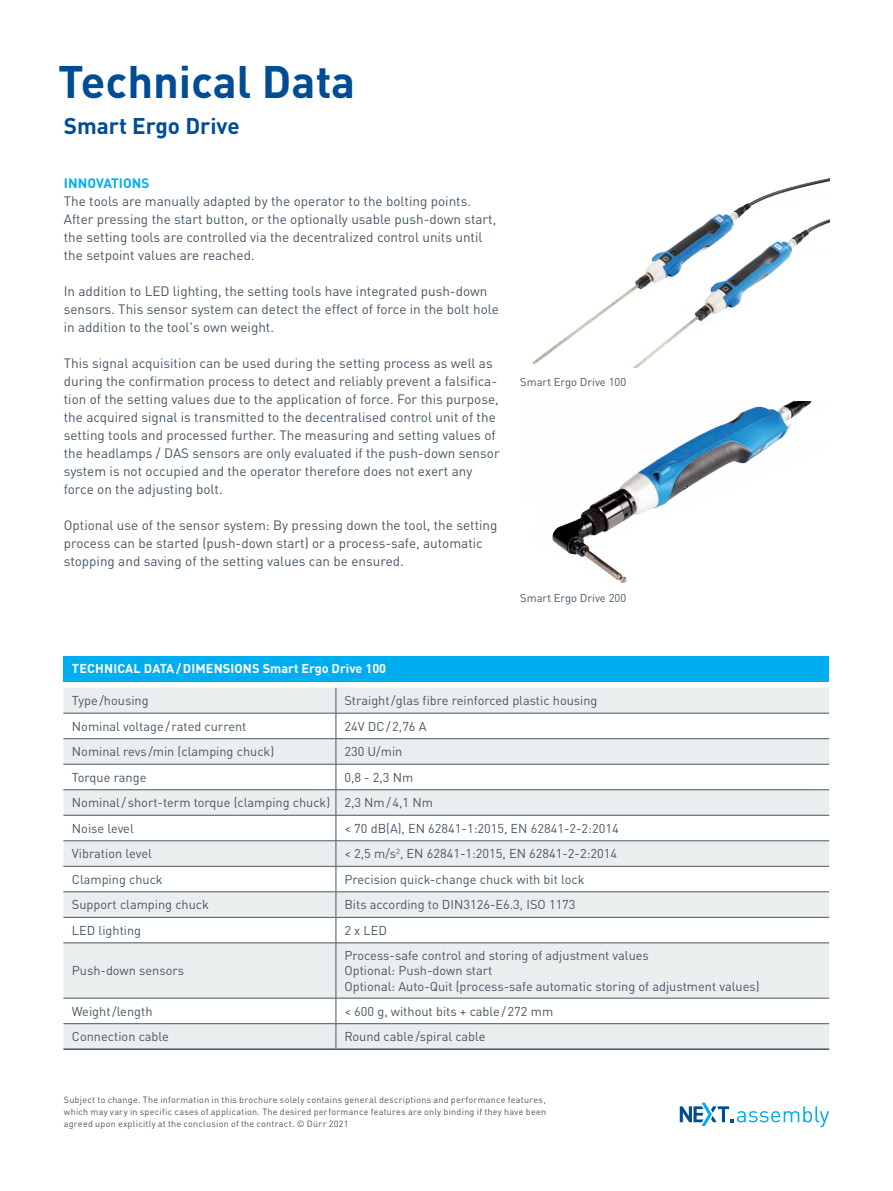
<style>
.page{position:relative;width:893px;height:1191px;background:#fff}
.page>*{position:absolute;margin:0;border:0;box-sizing:border-box;transform-origin:0 0}
.t1{font:700 45px "DIN Pro";color:#014d95}
.t2{font:700 22.5px "DIN Pro";color:#014d95}
.t3{font:13.5px/18px "DIN Pro";color:#465664}
.t4{font:700 13.5px "DIN Pro";letter-spacing:.005em;color:#00aeef}
.t5{font:12.75px/25.5px "DIN Pro";color:#465664}
.t6{font:700 12.75px "DIN Pro";letter-spacing:.005em;color:#fff}
.t7{font:11.25px "DIN Pro";color:#465664}
.t8{font:9px/12px "DIN Pro";letter-spacing:.03em;color:#465664;text-align:justify}
</style>
<div class="page">
<div style="left:63px;top:656px;width:766px;height:25px;background:#00aeef"></div>
<div style="left:63px;top:687px;width:766px;height:361px;background:#ebeeee"></div>
<svg style="left:63px;top:714px;width:766px;height:309px"></svg>
<svg style="left:63px;top:739px;width:766px;height:76px;fill:#ebeeee"></svg>
<hr style="left:63px;top:1048px;width:273px;height:2px;background:#465664">
<hr style="left:336px;top:1048px;width:493px;height:2px;background:#465664">
<hr style="left:63px;top:713px;width:273px;height:1px;background:#465664">
<hr style="left:336px;top:713px;width:493px;height:1px;background:#465664">
<hr style="left:63px;top:738px;width:273px;height:1px;background:#465664">
<hr style="left:336px;top:738px;width:493px;height:1px;background:#465664">
<hr style="left:63px;top:764px;width:273px;height:1px;background:#465664">
<hr style="left:336px;top:764px;width:493px;height:1px;background:#465664">
<hr style="left:63px;top:789px;width:273px;height:1px;background:#465664">
<hr style="left:336px;top:789px;width:493px;height:1px;background:#465664">
<hr style="left:63px;top:815px;width:273px;height:1px;background:#465664">
<hr style="left:336px;top:815px;width:493px;height:1px;background:#465664">
<hr style="left:63px;top:840px;width:273px;height:1px;background:#465664">
<hr style="left:336px;top:840px;width:493px;height:1px;background:#465664">
<hr style="left:63px;top:866px;width:273px;height:1px;background:#465664">
<hr style="left:336px;top:866px;width:493px;height:1px;background:#465664">
<hr style="left:63px;top:891px;width:273px;height:1px;background:#465664">
<hr style="left:336px;top:891px;width:493px;height:1px;background:#465664">
<hr style="left:63px;top:917px;width:273px;height:1px;background:#465664">
<hr style="left:336px;top:917px;width:493px;height:1px;background:#465664">
<hr style="left:63px;top:942px;width:273px;height:1px;background:#465664">
<hr style="left:336px;top:942px;width:493px;height:1px;background:#465664">
<hr style="left:63px;top:998px;width:273px;height:1px;background:#465664">
<hr style="left:336px;top:998px;width:493px;height:1px;background:#465664">
<hr style="left:63px;top:1023px;width:273px;height:1px;background:#465664">
<hr style="left:336px;top:1023px;width:493px;height:1px;background:#465664">
<hr style="left:336px;top:943px;width:1px;height:55px;background:#465664">
<svg style="left:336px;top:998px;width:1px;height:50px"></svg>
<svg style="left:336px;top:687px;width:1px;height:256px"></svg>
<img style="left:532px;top:178px;width:298px;height:190px">
<img style="left:552px;top:402px;width:260px;height:181px">
<svg style="left:680px;top:1102px;width:149px;height:25px"></svg>
<h1 class="t1" style="left:58px;top:46px;width:299px">Technical Data</h1>
<h2 class="t2" style="left:64px;top:108px;width:178px">Smart Ergo Drive</h2>
<p class="t4" style="left:64px;top:172px;width:87px">INNOVATIONS</p>
<p class="t3" style="left:64px;top:190px;width:434px">The tools are manually adapted by the operator to the bolting points.<br>After pressing the start button, or the optionally usable push-down start, the setting tools are controlled via the decentralized control units until the setpoint values are reached.</p>
<p class="t3" style="left:64px;top:280px;width:437px">In addition to LED lighting, the setting tools have integrated push-down sensors. This sensor system can detect the effect of force in the bolt hole in addition to the tool's own weight.</p>
<p class="t3" style="left:64px;top:352px;width:437px">This signal acquisition can be used during the setting process as well as during the confirmation process to detect and reliably prevent a falsifica&shy;tion of the setting values due to the application of force. For this purpose, the acquired signal is transmitted to the decentralised control unit of the setting tools and processed further. The measuring and setting values of the headlamps / DAS sensors are only evaluated if the push-down sensor system is not occupied and the operator therefore does not exert any force on the adjusting bolt.</p>
<p class="t3" style="left:64px;top:514px;width:435px">Optional use of the sensor system: By pressing down the tool, the setting process can be started (push-down start) or a process-safe, automatic stopping and saving of the setting values can be ensured.</p>
<p class="t7" style="left:520px;top:373px;width:108px">Smart Ergo Drive 100</p>
<p class="t7" style="left:520px;top:589px;width:108px">Smart Ergo Drive 200</p>
<p class="t6" style="left:72px;top:659px;width:316px">TECHNICAL DATA/DIMENSIONS Smart Ergo Drive 100</p>
<p class="t5" style="left:72px;top:686px;width:78px">Type/housing</p>
<p class="t5" style="left:344px;top:686px;width:255px">Straight/glas fibre reinforced plastic housing</p>
<p class="t5" style="left:72px;top:712px;width:176px">Nominal voltage/ rated current</p>
<p class="t5" style="left:344px;top:712px;width:84px">24V DC/2,76 A</p>
<p class="t5" style="left:72px;top:737px;width:204px">Nominal revs /min (clamping chuck)</p>
<p class="t5" style="left:344px;top:737px;width:59px">230 U/min</p>
<p class="t5" style="left:72px;top:763px;width:76px">Torque range</p>
<p class="t5" style="left:72px;top:763px;width:363px;text-indent:273px">0,8 - 2,3 Nm<br>Nominal/ short-term torque (clamping chuck) 2,3 Nm/4,1 Nm<br>Noise level</p>
<p class="t5" style="left:344px;top:814px;width:276px">&lt; 70 dB(A), EN 62841-1:2015, EN 62841-2-2:2014</p>
<p class="t5" style="left:72px;top:839px;width:81px">Vibration level</p>
<p class="t5" style="left:344px;top:839px;width:274px">&lt; 2,5 m/s<sup>2</sup>, EN 62841-1:2015, EN 62841-2-2:2014</p>
<p class="t5" style="left:72px;top:865px;width:92px">Clamping chuck</p>
<p class="t5" style="left:344px;top:865px;width:242px">Precision quick-change chuck with bit lock</p>
<p class="t5" style="left:72px;top:891px;width:139px">Support clamping chuck</p>
<p class="t5" style="left:344px;top:891px;width:233px">Bits according to DIN3126-E6.3, ISO 1173</p>
<p class="t5" style="left:72px;top:916px;width:71px">LED lighting</p>
<p class="t5" style="left:344px;top:916px;width:44px">2 x LED</p>
<p class="t5" style="left:72px;top:956px;width:114px">Push-down sensors</p>
<p class="t5" style="left:344px;top:946px;width:417px;line-height:15.3px">Process-safe control and storing of adjustment values<br>Optional: Push-down start<br>Optional: Auto-Quit (process-safe automatic storing of adjustment values)</p>
<p class="t5" style="left:72px;top:997px;width:82px">Weight/length</p>
<p class="t5" style="left:344px;top:997px;width:210px">&lt; 600 g, without bits + cable/272 mm</p>
<p class="t5" style="left:72px;top:1022px;width:98px">Connection cable</p>
<p class="t5" style="left:344px;top:1022px;width:143px">Round cable/spiral cable</p>
<p class="t8" style="left:64px;top:1093px;width:484px">Subject to change. The information in this brochure solely contains general descriptions and performance features, which may vary in specific cases of application. The desired performance features are only binding if they have been agreed upon explicitly at the conclusion of the contract. © Dürr 2021</p>
</div>
